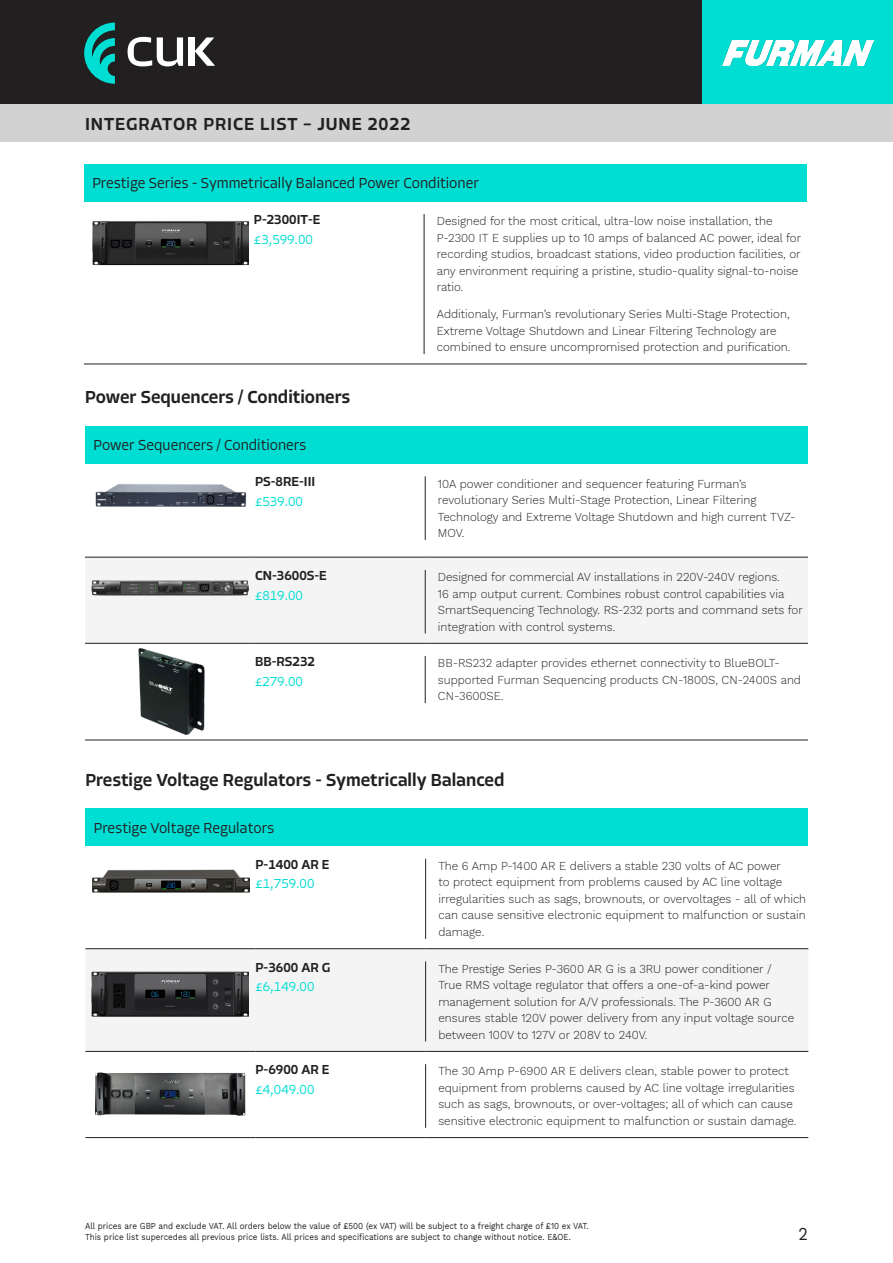
<style>
.page{position:relative;width:893px;height:1263px;background:#fff}
.page>*{position:absolute;margin:0;border:0;box-sizing:border-box;transform-origin:0 0}
.t1{font:500 18px "Allotrope";color:#221f20}
.t2{font:500 18px "Allotrope";letter-spacing:.05em;color:#221f20}
.t3{font:18px "Work Sans";color:#221f20;scale:.9 1}
.t4{font:300 15px "Allotrope";color:#221f20}
.t5{font:500 13.5px/19.5px "Allotrope";color:#221f20}
.t6{font:300 13.5px "Allotrope";color:#00ded4}
.Description{font:300 12px/16.5px "Work Sans";color:#221f20}
.t7{font:9px/10.8px "Work Sans";color:#221f20;scale:.9 1}
.s1{font-weight:300;color:#00ded4}
</style>
<div class="page">
<div style="left:702px;top:0;width:191px;height:104px;background:#00ded4"></div>
<div style="left:0;top:0;width:702px;height:104px;background:#221f20"></div>
<div style="left:0;top:104px;width:893px;height:37px;background:#d3d2d2"></div>
<svg style="left:128px;top:37px;width:55px;height:29px"></svg>
<div style="left:188px;top:37px;width:6px;height:29px;background:#fff"></div>
<svg style="left:195px;top:37px;width:20px;height:29px"></svg>
<svg style="left:84px;top:23px;width:31px;height:61px"></svg>
<img style="left:723px;top:40px;width:150px;height:26px">
<div style="left:85px;top:809px;width:723px;height:37px;background:#00ded4"></div>
<div style="left:85px;top:949px;width:723px;height:102px;background:#f4f4f4"></div>
<hr style="left:85px;top:948px;width:171px;height:1px;background:#221f20">
<hr style="left:256px;top:948px;width:170px;height:1px;background:#221f20">
<hr style="left:426px;top:948px;width:382px;height:1px;background:#221f20">
<hr style="left:85px;top:1051px;width:171px;height:1px;background:#221f20">
<hr style="left:256px;top:1051px;width:170px;height:1px;background:#221f20">
<hr style="left:426px;top:1051px;width:382px;height:1px;background:#221f20">
<hr style="left:85px;top:1137px;width:171px;height:1px;background:#221f20">
<hr style="left:256px;top:1137px;width:170px;height:1px;background:#221f20">
<hr style="left:426px;top:1137px;width:382px;height:1px;background:#221f20">
<hr style="left:425px;top:859px;width:1px;height:80px;background:#221f20">
<hr style="left:425px;top:961px;width:1px;height:80px;background:#221f20">
<hr style="left:425px;top:1064px;width:1px;height:64px;background:#221f20">
<div style="left:84px;top:164px;width:723px;height:37px;background:#00ded4"></div>
<hr style="left:84px;top:364px;width:170px;height:1px;background:#221f20">
<hr style="left:254px;top:364px;width:170px;height:1px;background:#221f20">
<hr style="left:424px;top:364px;width:383px;height:1px;background:#221f20">
<hr style="left:424px;top:214px;width:1px;height:140px;background:#221f20">
<div style="left:85px;top:426px;width:723px;height:38px;background:#00ded4"></div>
<div style="left:85px;top:558px;width:723px;height:85px;background:#f4f4f4"></div>
<hr style="left:85px;top:557px;width:170px;height:1px;background:#221f20">
<hr style="left:255px;top:557px;width:170px;height:1px;background:#221f20">
<hr style="left:425px;top:557px;width:383px;height:1px;background:#221f20">
<hr style="left:85px;top:643px;width:170px;height:1px;background:#221f20">
<hr style="left:255px;top:643px;width:170px;height:1px;background:#221f20">
<hr style="left:425px;top:643px;width:383px;height:1px;background:#221f20">
<hr style="left:85px;top:740px;width:170px;height:1px;background:#221f20">
<hr style="left:255px;top:740px;width:170px;height:1px;background:#221f20">
<hr style="left:425px;top:740px;width:383px;height:1px;background:#221f20">
<hr style="left:425px;top:476px;width:1px;height:64px;background:#221f20">
<hr style="left:425px;top:570px;width:1px;height:63px;background:#221f20">
<hr style="left:425px;top:656px;width:1px;height:47px;background:#221f20">
<img style="left:95px;top:1072px;width:151px;height:44px">
<img style="left:92px;top:869px;width:157px;height:24px">
<img style="left:138px;top:649px;width:67px;height:85px">
<img style="left:91px;top:576px;width:157px;height:24px">
<img style="left:95px;top:484px;width:152px;height:23px">
<img style="left:92px;top:221px;width:156px;height:45px">
<img style="left:92px;top:970px;width:157px;height:47px">
<h1 class="t2" style="left:85px;top:112px;width:327px">INTEGRATOR PRICE LIST – JUNE 2022</h1>
<p class="t4" style="left:92px;top:173px;width:388px">Prestige Series - Symmetrically Balanced Power Conditioner</p>
<p class="t5" style="left:254px;top:210px;width:68px">P-2300IT-E <span class="s1">£3,599.00</span></p>
<p class="Description" style="left:437px;top:212px;width:366px">Designed for the most critical, ultra-low noise installation, the P-2300 IT E supplies up to 10 amps of balanced AC power, ideal for recording studios, broadcast stations, video production facilities, or any environment requiring a pristine, studio-quality signal-to-noise ratio.</p>
<p class="Description" style="left:437px;top:305px;width:355px">Additionaly, Furman’s revolutionary Series Multi-Stage Protection,<br>Extreme Voltage Shutdown and Linear Filtering Technology are combined to ensure uncompromised protection and purification.</p>
<p class="t1" style="left:85px;top:385px;width:267px">Power Sequencers / Conditioners</p>
<p class="t4" style="left:94px;top:435px;width:214px">Power Sequencers / Conditioners</p>
<p class="t5" style="left:255px;top:472px;width:62px">PS-8RE-III</p>
<p class="t6" style="left:255px;top:493px;width:49px">£539.00</p>
<p class="t5" style="left:255px;top:566px;width:73px">CN-3600S-E</p>
<p class="t6" style="left:255px;top:586px;width:49px">£819.00</p>
<p class="t5" style="left:255px;top:652px;width:61px">BB-RS232</p>
<p class="t6" style="left:255px;top:672px;width:49px">£279.00</p>
<p class="Description" style="left:438px;top:475px;width:359px">10A power conditioner and sequencer featuring Furman’s revolutionary Series Multi-Stage Protection, Linear Filtering Technology and Extreme Voltage Shutdown and high current TVZ-MOV.</p>
<p class="Description" style="left:438px;top:568px;width:366px">Designed for commercial AV installations in 220V-240V regions.<br>16 amp output current. Combines robust control capabilities via SmartSequencing Technology. RS-232 ports and command sets for integration with control systems.</p>
<p class="Description" style="left:438px;top:654px;width:365px">BB-RS232 adapter provides ethernet connectivity to BlueBOLT&shy;supported Furman Sequencing products CN-1800S, CN-2400S and<br>CN-3600SE.</p>
<p class="t1" style="left:85px;top:768px;width:420px">Prestige Voltage Regulators - Symetrically Balanced</p>
<p class="t4" style="left:94px;top:818px;width:182px">Prestige Voltage Regulators</p>
<p class="t5" style="left:256px;top:855px;width:75px">P-1400 AR E <span class="s1">£1,759.00</span></p>
<p class="Description" style="left:438px;top:857px;width:369px">The 6 Amp P-1400 AR E delivers a stable 230 volts of AC power<br>to protect equipment from problems caused by AC line voltage irregularities such as sags, brownouts, or overvoltages - all of which can cause sensitive electronic equipment to malfunction or sustain damage.</p>
<p class="t5" style="left:256px;top:957px;width:76px">P-3600 AR G <span class="s1">£6,149.00</span></p>
<p class="Description" style="left:438px;top:960px;width:357px">The Prestige Series P-3600 AR G is a 3RU power conditioner / True RMS voltage regulator that offers a one-of-a-kind power management solution for A/V professionals. The P-3600 AR G ensures stable 120V power delivery from any input voltage source between 100V to 127V or 208V to 240V.</p>
<p class="t5" style="left:256px;top:1060px;width:75px">P-6900 AR E <span class="s1">£4,049.00</span></p>
<p class="Description" style="left:438px;top:1062px;width:359px">The 30 Amp P-6900 AR E delivers clean, stable power to protect equipment from problems caused by AC line voltage irregularities such as sags, brownouts, or over-voltages; all of which can cause sensitive electronic equipment to malfunction or sustain damage.</p>
<p class="t7" style="left:85px;top:1220px;width:561px">All prices are GBP and exclude VAT. All orders below the value of £500 (ex VAT) will be subject to a freight charge of £10 ex VAT.<br>This price list supercedes all previous price lists. All prices and specifications are subject to change without notice. E&amp;OE.</p>
<h1 class="t3" style="left:798px;top:1220px;width:12px">2</h1>
</div>
